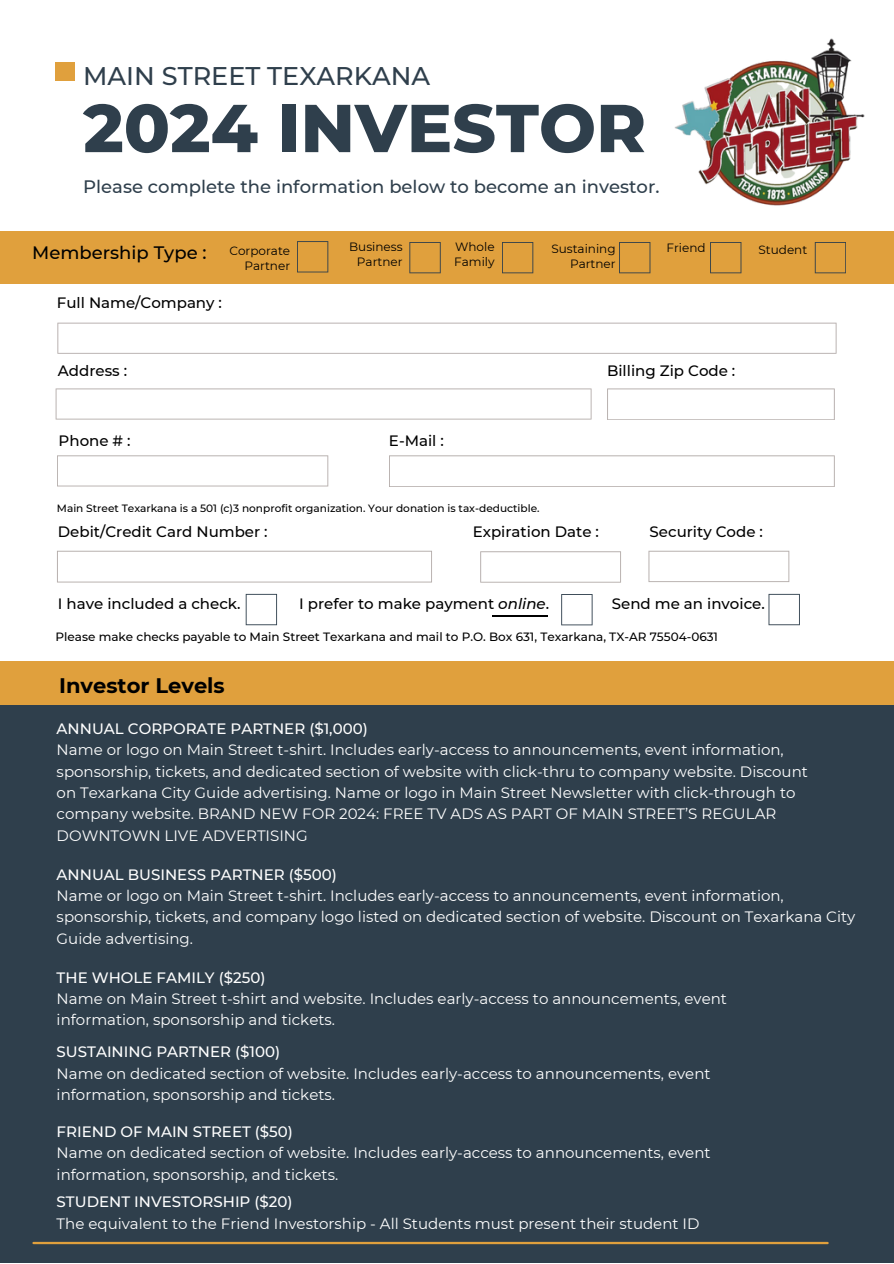
<style>
.page{position:relative;width:894px;height:1264px;background:#fff}
.page>*{position:absolute;margin:0;border:0;box-sizing:border-box;transform-origin:0 0}
.t1{font:800 67.5px "Montserrat";color:#2f3f4c}
.t2{font:500 25.5px "Montserrat";color:#2f3f4c}
.t3{font:700 21px "Montserrat";color:#000}
.t4{font:500 18px "Montserrat";color:#2f3f4c}
.t5{font:500 18px "Montserrat";color:#000}
.t6{font:15px/21.5px "Montserrat";color:#fff}
.t7{font:500 15px "Montserrat";color:#000}
.t8{font:500 12px "Montserrat";color:#000}
.t9{font:12px/15px "Montserrat";color:#000;text-align:right}
.t10{font:500 10.5px "Montserrat";color:#000}
.s1{font-style:italic}
.s2{font-weight:500}
</style>
<div class="page">
<div style="left:56px;top:62px;width:19px;height:19px;background:#e0a03d"></div>
<svg style="left:57px;top:455px;width:271px;height:31px"></svg>
<svg style="left:56px;top:388px;width:535px;height:31px"></svg>
<div style="left:0;top:231px;width:893px;height:52px;background:#e0a03d"></div>
<img style="left:674px;top:38px;width:191px;height:168px">
<svg style="left:297px;top:241px;width:31px;height:31px"></svg>
<svg style="left:57px;top:550px;width:375px;height:32px"></svg>
<svg style="left:246px;top:594px;width:31px;height:31px"></svg>
<svg style="left:409px;top:242px;width:31px;height:31px"></svg>
<svg style="left:502px;top:242px;width:31px;height:31px"></svg>
<svg style="left:480px;top:551px;width:141px;height:31px"></svg>
<hr style="left:492px;top:615px;width:48px;height:1px;background:#000">
<svg style="left:561px;top:594px;width:31px;height:31px"></svg>
<svg style="left:619px;top:242px;width:31px;height:31px"></svg>
<svg style="left:710px;top:242px;width:31px;height:31px"></svg>
<div style="left:0;top:661px;width:893px;height:58px;background:#e0a03d"></div>
<div style="left:0;top:704px;width:893px;height:559px;background:#2f3f4c"></div>
<hr style="left:33px;top:1241px;width:794px;height:3px;background:#e0a03d">
<svg style="left:57px;top:323px;width:779px;height:31px"></svg>
<svg style="left:389px;top:455px;width:445px;height:32px"></svg>
<svg style="left:607px;top:388px;width:227px;height:32px"></svg>
<svg style="left:648px;top:550px;width:141px;height:32px"></svg>
<svg style="left:768px;top:594px;width:31px;height:31px"></svg>
<svg style="left:814px;top:242px;width:31px;height:31px"></svg>
<h2 class="t2" style="left:83px;top:60px;width:348px">MAIN STREET TEXARKANA</h2>
<h2 class="t1" style="left:83px;top:87px;width:564px">2024 INVESTOR</h2>
<h2 class="t4" style="left:83px;top:176px;width:577px">Please complete the information below to become an investor.</h2>
<h6 class="t5" style="left:32px;top:242px;width:176px">Membership Type :</h6>
<h6 class="t9" style="left:229px;top:243px;width:62px">Corporate<br>Partner</h6>
<h6 class="t9" style="left:349px;top:239px;width:55px">Business<br>Partner</h6>
<h6 class="t9" style="left:454px;top:239px;width:42px;text-align:left">Whole<br>Family</h6>
<h6 class="t9" style="left:551px;top:241px;width:66px">Sustaining<br>Partner</h6>
<h3 class="t7" style="left:57px;top:293px;width:166px">Full Name/Company :</h3>
<h4 class="t9" style="left:666px;top:241px;width:41px">Friend</h4>
<h3 class="t7" style="left:58px;top:361px;width:71px">Address :</h3>
<h3 class="t7" style="left:59px;top:432px;width:73px">Phone # :</h3>
<h3 class="t7" style="left:389px;top:432px;width:56px">E-Mail :</h3>
<h4 class="t10" style="left:57px;top:501px;width:484px">Main Street Texarkana is a 501 (c)3 nonprofit organization. Your donation is tax-deductible.</h4>
<h3 class="t7" style="left:607px;top:361px;width:130px">Billing Zip Code :</h3>
<h3 class="t9" style="left:758px;top:242px;width:50px">Student</h3>
<p class="t7" style="left:58px;top:522px;width:211px">Debit/Credit Card Number :</p>
<h3 class="t7" style="left:58px;top:594px;width:184px">I have included a check.</h3>
<h3 class="t7" style="left:472px;top:522px;width:128px">Expiration Date :</h3>
<h3 class="t7" style="left:649px;top:522px;width:115px">Security Code :</h3>
<h3 class="t7" style="left:299px;top:594px;width:251px">I prefer to make payment <span class="s1">online</span>.</h3>
<h3 class="t7" style="left:611px;top:594px;width:154px">Send me an invoice.</h3>
<h6 class="t8" style="left:56px;top:629px;width:663px">Please make checks payable to Main Street Texarkana and mail to P.O. Box 631, Texarkana, TX-AR 75504-0631</h6>
<h2 class="t3" style="left:59px;top:672px;width:167px">Investor Levels</h2>
<h5 class="t6" style="left:57px;top:717px;width:752px"><span class="s2">ANNUAL CORPORATE PARTNER ($1,000)<br></span>Name or logo on Main Street t-shirt. Includes early-access to announcements, event information, sponsorship, tickets, and dedicated section of website with click-thru to company website. Discount on Texarkana City Guide advertising. Name or logo in Main Street Newsletter with click-through to company website. BRAND NEW FOR 2024: FREE TV ADS AS PART OF MAIN STREET’S REGULAR DOWNTOWN LIVE ADVERTISING</h5>
<h1 class="t6" style="left:57px;top:863px;width:800px"><span class="s2">ANNUAL BUSINESS PARTNER ($500)<br></span>Name or logo on Main Street t-shirt. Includes early-access to announcements, event information, sponsorship, tickets, and company logo listed on dedicated section of website. Discount on Texarkana City Guide advertising.</h1>
<p class="t6" style="left:57px;top:966px;width:671px"><span class="s2">THE WHOLE FAMILY ($250)<br></span>Name on Main Street t-shirt and website. Includes early-access to announcements, event information, sponsorship and tickets.</p>
<h4 class="t6" style="left:57px;top:1041px;width:655px"><span class="s2">SUSTAINING PARTNER ($100)<br></span>Name on dedicated section of website. Includes early-access to announcements, event information, sponsorship and tickets.</h4>
<h4 class="t6" style="left:57px;top:1120px;width:655px"><span class="s2">FRIEND OF MAIN STREET ($50)<br></span>Name on dedicated section of website. Includes early-access to announcements, event information, sponsorship, and tickets.</h4>
<h4 class="t6" style="left:57px;top:1191px;width:644px"><span class="s2">STUDENT INVESTORSHIP ($20)<br></span>The equivalent to the Friend Investorship - All Students must present their student ID</h4>
</div>
